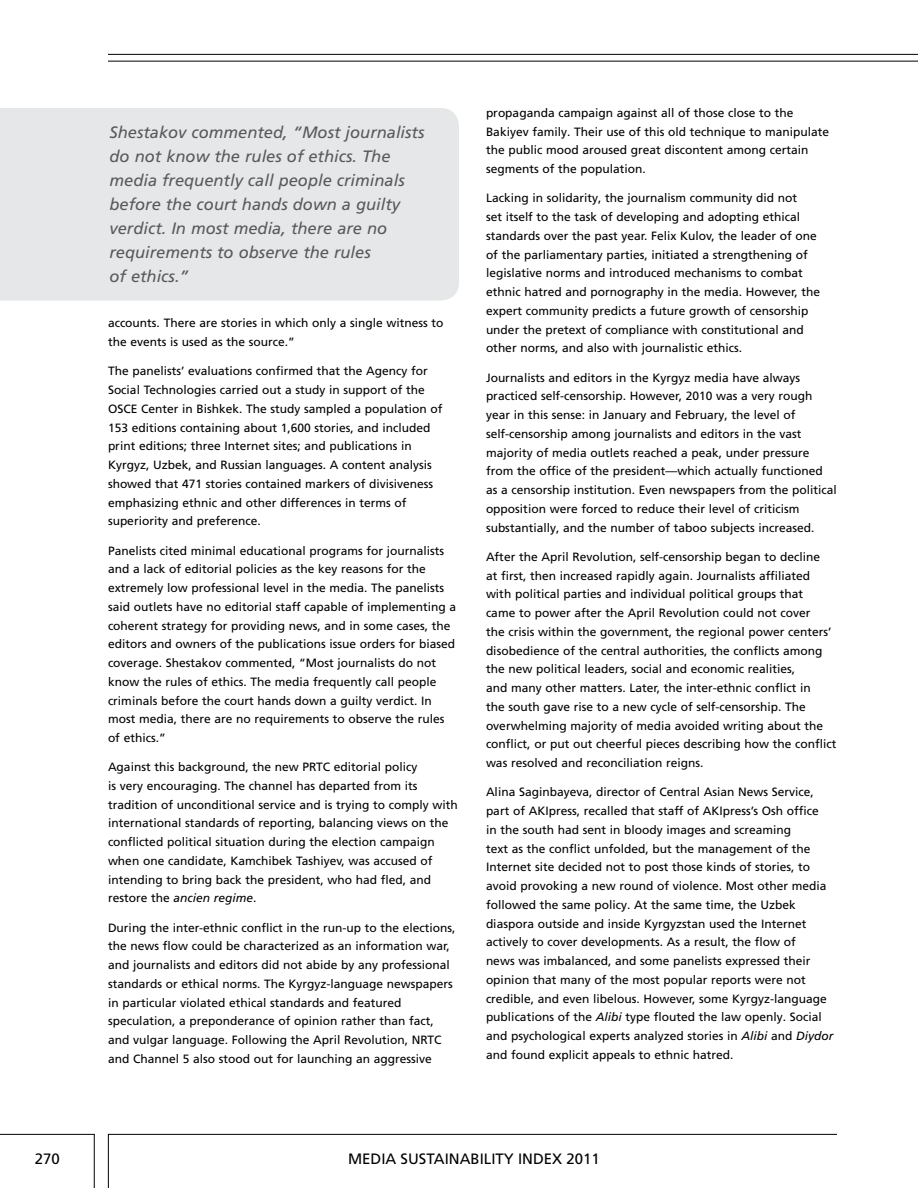
<style>
.page{position:relative;width:918px;height:1188px;background:#fff}
.page>*{position:absolute;margin:0;border:0;box-sizing:border-box;transform-origin:0 0}
.t1{font:italic 16.5px/24px "Frutiger LT Pro";color:#58595b}
.t2{font:15px "Frutiger LT Pro";color:#000}
.t3{font:12px/18.8px "Frutiger LT Pro";color:#000}
.s1{font-style:italic}
</style>
<div class="page">
<hr style="left:108px;top:1134px;width:729px;height:1px;background:#000">
<hr style="left:0;top:1134px;width:94px;height:1px;background:#000">
<hr style="left:94px;top:1134px;width:1px;height:54px;background:#000">
<hr style="left:108px;top:1134px;width:1px;height:54px;background:#000">
<hr style="left:108px;top:61px;width:810px;height:1px;background:#000">
<hr style="left:108px;top:54px;width:810px;height:1px;background:#000">
<div style="left:0;top:108px;width:459px;height:193px;background:#e6e7e8"></div>
<h1 class="t1" style="left:110px;top:121px;width:316px">Shestakov commented, “Most journalists do not know the rules of ethics. The media frequently call people criminals before the court hands down a guilty verdict. In most media, there are no requirements to observe the rules<br>of ethics.”</h1>
<p class="t3" style="left:108px;top:314px;width:337px">accounts. There are stories in which only a single witness to the events is used as the source.”</p>
<p class="t3" style="left:108px;top:362px;width:336px">The panelists’ evaluations confirmed that the Agency for Social Technologies carried out a study in support of the OSCE Center in Bishkek. The study sampled a population of 153 editions containing about 1,600 stories, and included print editions; three I nternet sites; and publications in Kyrgyz, Uzbek, and Russian languages. A content analysis showed that 471 stories contained markers of divisiveness emphasizing ethnic and other differences in terms of superiority and preference.</p>
<p class="t3" style="left:108px;top:541px;width:350px">Panelists cited minimal educational programs for journalists and a lack of editorial policies as the key reasons for the extremely low professional level in the media. The panelists said outlets have no editorial staff capable of implementing a coherent strategy for providing news, and in some cases, the editors and owners of the publications issue orders for biased coverage. Shestakov commented, “Most journalists do not know the rules of ethics. The media frequently call people criminals before the court hands down a guilty verdict. I n most media, there are no requirements to observe the rules of ethics.”</p>
<p class="t3" style="left:108px;top:758px;width:351px">Against this background, the new PRTC editorial policy<br>is very encouraging. The channel has departed from its tradition of unconditional service and is trying to comply with international standards of reporting, balancing views on the conflicted political situation during the election campaign when one candidate, Kamchibek Tashiyev, was accused of intending to bring back the president, who had fled, and restore the <span class="s1">ancien regime</span>.</p>
<p class="t3" style="left:108px;top:918px;width:349px">During the inter-ethnic conflict in the run-up to the elections, the news flow could be characterized as an information war, and journalists and editors did not abide by any professional standards or ethical norms. The Kyrgyz-language newspapers in particular violated ethical standards and featured speculation, a preponderance of opinion rather than fact, and vulgar language. Following the April Revolution, NRT</p>
<p class="t3" style="left:434px;top:1031px;width:9px">C</p>
<p class="t3" style="left:108px;top:1049px;width:325px">and Channel 5 also stood out for launching an aggressive</p>
<p class="t3" style="left:486px;top:104px;width:345px">propaganda campaign against all of those close to the Bakiyev family. Their use of this old technique to manipulate the public mood aroused great discontent among certain segments of the population.</p>
<p class="t3" style="left:486px;top:189px;width:336px">Lacking in solidarity, the journalism community did not<br>set itself to the task of developing and adopting ethical standards over the past year. Felix Kulov, the leader of one of the parliamentary parties, initiated a strengthening of legislative norms and introduced mechanisms to combat ethnic hatred and pornography in the media. However, the expert community predicts a future growth of censorship under the pretext of compliance with constitutional and other norms, and also with journalistic ethics.</p>
<p class="t3" style="left:486px;top:368px;width:352px">Journalists and editors in the Kyrgyz media have always practiced self-censorship. H owever, 2010 was a very rough year in this sense: in January and February, the level of self-censorship among journalists and editors in the vast majority of media outlets reached a peak, under pressure from the office of the president—which actually functioned as a censorship institution. Even newspapers from the political opposition were forced to reduce their level of criticism substantially, and the number of taboo subjects increased.</p>
<p class="t3" style="left:486px;top:547px;width:352px">After the April Revolution, self-censorship began to decline<br>at first, then increased rapidly again. Journalists affiliated with political parties and individual political groups that<br>came to power after the April Revolution could not cover<br>the crisis within the government, the regional power centers’ disobedience of the central authorities, the conflicts among the new political leaders, social and economic realities,<br>and many other matters. Later, the inter-ethnic conflict in<br>the south gave rise to a new cycle of self-censorship. The overwhelming majority of media avoided writing about the conflict, or put out cheerful pieces describing how the conflict was resolved and reconciliation reigns.</p>
<p class="t3" style="left:486px;top:783px;width:349px">Alina Saginbayeva, director of Central Asian N ews Service, part of AKI press, recalled that staff of AKI press’s Osh office<br>in the south had sent in bloody images and screaming<br>text as the conflict unfolded, but the management of the<br>I nternet site decided not to post those kinds of stories, to avoid provoking a new round of violence. Most other media followed the same policy. At the same time, the Uzbek diaspora outside and inside Kyrgyzstan used the I nternet actively to cover developments. As a result, the flow of<br>news was imbalanced, and some panelists expressed their opinion that many of the most popular reports were not credible, and even libelous. However, some Kyrgyz-language publications of the <span class="s1">Alibi</span> type flouted the law openly. Social and psychological experts analyzed stories in <span class="s1">Alibi</span> and <span class="s1">Diydor </span>and found explicit appeals to ethnic hatred.</p>
<p class="t2" style="left:35px;top:1150px;width:27px">270</p>
<p class="t2" style="left:348px;top:1150px;width:81px">MEDIA SUSTAINA</p>
<p class="t2" style="left:471px;top:1150px;width:131px">BILITY INDEX 2011</p>
</div>
